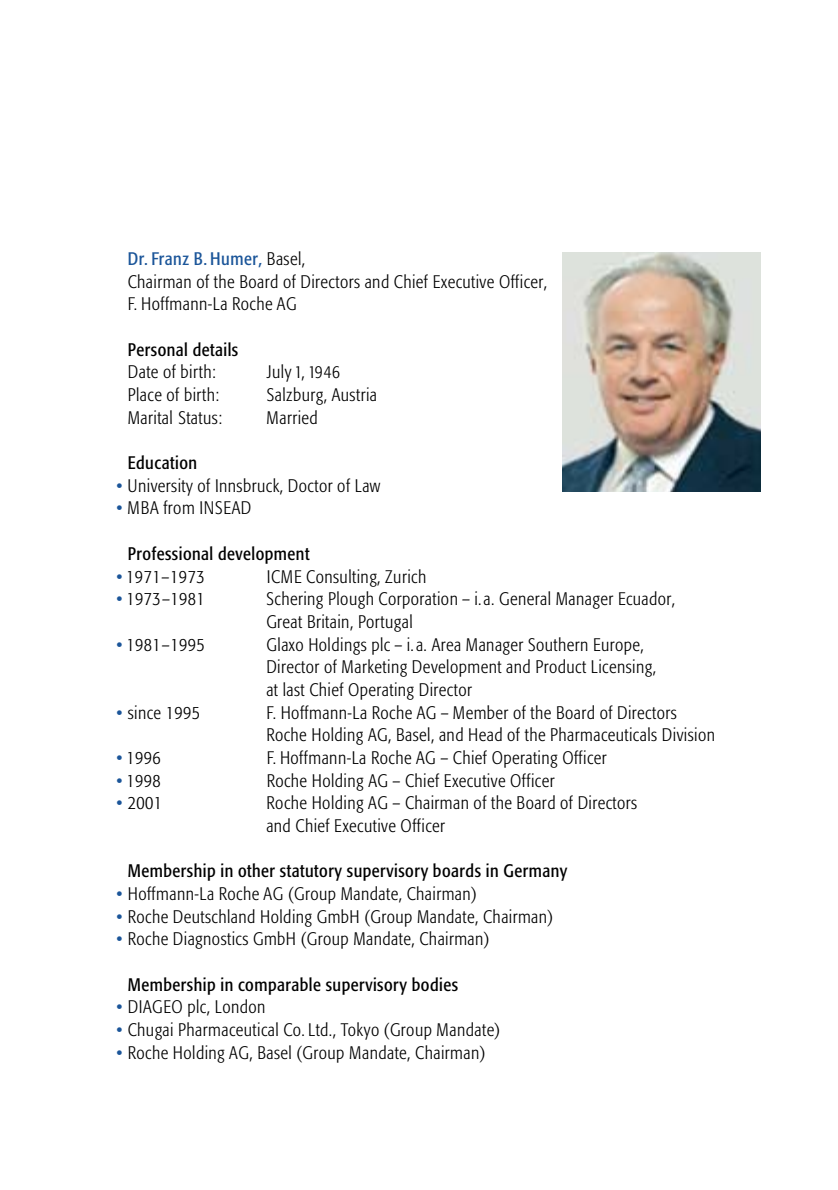
<style>
.page{position:relative;width:838px;height:1190px;background:#fff}
.page>*{position:absolute;margin:0;border:0;box-sizing:border-box;transform-origin:0 0}
.t1{font:300 18px/22.6px "Formata Condensed";letter-spacing:.025em;color:#000}
.t2{font:18px "Formata Condensed";letter-spacing:.025em;color:#000}
.t3{font:300 18px "Formata Cond TAB";letter-spacing:.025em;color:#000}
.s1{font-weight:400;color:#1b5599}
.s2{font-family:"Formata Condensed";font-weight:400;color:#1b5599}
.s3{font-family:"Formata Cond TAB"}
</style>
<div class="page">
<img style="left:562px;top:252px;width:199px;height:240px">
<p class="t1" style="left:128px;top:249px;width:421px"><span class="s1">Dr. Franz B. Humer,</span> Basel,<br>Chairman of the Board of Directors and Chief Executive Officer,<br>F. Hoffmann-La Roche AG</p>
<p class="t2" style="left:128px;top:343px;width:112px">Personal details</p>
<p class="t1" style="left:128px;top:363px;width:90px">Date of birth:</p>
<p class="t1" style="left:267px;top:363px;width:75px">July 1, 1946</p>
<p class="t1" style="left:128px;top:385px;width:93px">Place of birth:</p>
<p class="t1" style="left:267px;top:385px;width:112px">Salzburg, Austria</p>
<p class="t1" style="left:128px;top:408px;width:96px">Marital Status:</p>
<p class="t1" style="left:267px;top:408px;width:53px">Married</p>
<p class="t2" style="left:128px;top:456px;width:71px">Education</p>
<p class="t1" style="left:116px;top:476px;width:266px"><span class="s1">•</span> University of Innsbruck, Doctor of Law</p>
<p class="t1" style="left:116px;top:499px;width:136px"><span class="s1">•</span> MBA from INSEAD</p>
<p class="t2" style="left:128px;top:547px;width:183px">Professional development</p>
<p class="t3" style="left:116px;top:570px;width:90px"><span class="s2">•</span> 1971–1973</p>
<p class="t1" style="left:267px;top:567px;width:161px">ICME Consulting, Zurich</p>
<p class="t3" style="left:116px;top:592px;width:90px"><span class="s2">•</span> 1973–1981</p>
<p class="t1" style="left:266px;top:590px;width:410px">Schering Plough Corporation – i.a. General Manager Ecuador,<br>Great Britain, Portugal</p>
<p class="t3" style="left:116px;top:638px;width:90px"><span class="s2">•</span> 1981–1995</p>
<p class="t1" style="left:266px;top:635px;width:391px">Glaxo Holdings plc – i.a. Area Manager Southern Europe,<br>Director of Marketing Development and Product Licensing, at last Chief Operating Director</p>
<p class="t1" style="left:116px;top:703px;width:85px"><span class="s1">•</span> since <span class="s3">1995</span></p>
<p class="t1" style="left:266px;top:703px;width:450px">F. Hoffmann-La Roche AG – Member of the Board of Directors<br>Roche Holding AG, Basel, and Head of the Pharmaceuticals Division</p>
<p class="t3" style="left:116px;top:751px;width:46px"><span class="s2">•</span> 1996</p>
<p class="t1" style="left:267px;top:748px;width:342px">F. Hoffmann-La Roche AG – Chief Operating Officer</p>
<p class="t3" style="left:116px;top:774px;width:46px"><span class="s2">•</span> 1998</p>
<p class="t1" style="left:267px;top:771px;width:289px">Roche Holding AG – Chief Executive Officer</p>
<p class="t3" style="left:116px;top:796px;width:47px"><span class="s2">•</span> 2001</p>
<p class="t1" style="left:266px;top:794px;width:372px">Roche Holding AG – Chairman of the Board of Directors and Chief Executive Officer</p>
<p class="t2" style="left:128px;top:865px;width:441px">Membership in other statutory supervisory boards in Germany</p>
<p class="t1" style="left:116px;top:884px;width:362px"><span class="s1">•</span> Hoffmann-La Roche AG (Group Mandate, Chairman)</p>
<p class="t1" style="left:116px;top:907px;width:438px"><span class="s1">•</span> Roche Deutschland Holding GmbH (Group Mandate, Chairman)</p>
<p class="t1" style="left:116px;top:930px;width:375px"><span class="s1">•</span> Roche Diagnostics GmbH (Group Mandate, Chairman)</p>
<p class="t2" style="left:128px;top:978px;width:332px">Membership in comparable supervisory bodies</p>
<p class="t1" style="left:116px;top:998px;width:151px"><span class="s1">•</span> DIAGEO plc, London</p>
<p class="t1" style="left:116px;top:1020px;width:385px"><span class="s1">•</span> Chugai Pharmaceutical Co. Ltd., Tokyo (Group Mandate)</p>
<p class="t1" style="left:116px;top:1043px;width:370px"><span class="s1">•</span> Roche Holding AG, Basel (Group Mandate, Chairman)</p>
</div>
